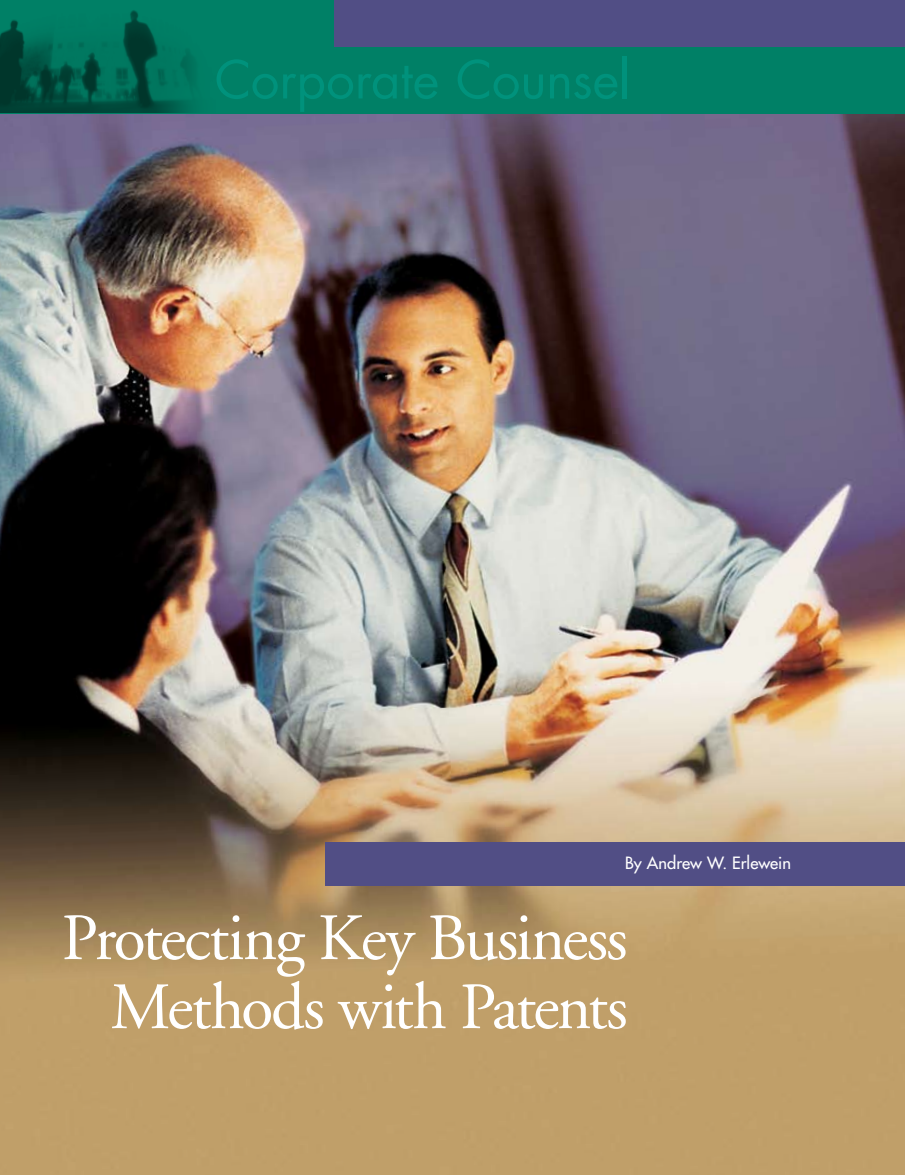
<style>
.page{position:relative;width:905px;height:1175px;background:#fff}
.page>*{position:absolute;margin:0;border:0;box-sizing:border-box;transform-origin:0 0}
.t1{font:66px/69px "Adobe Garamond";letter-spacing:-.03em;color:#fff;text-align:right}
.t2{font:51px "Futura";letter-spacing:-.01em;color:#00927c}
.t3{font:16.5px "Futura";color:#fff}
</style>
<div class="page">
<img style="left:0;top:114px;width:904px;height:1060px">
<div style="left:326px;top:842px;width:578px;height:43px;background:#514e85"></div>
<div style="left:0;top:0;width:904px;height:114px;background:#008066"></div>
<img style="left:0;top:10px;width:195px;height:102px">
<div style="left:334px;top:0;width:570px;height:47px;background:#514e85"></div>
<p class="t2" style="left:215px;top:45px;width:417px">Corporate Counsel</p>
<p class="t3" style="left:625px;top:851px;width:167px">By Andrew W. Erlewein</p>
<p class="t1" style="left:62px;top:905px;width:567px">Protecting Key Business<br>Methods with Patents</p>
</div>
